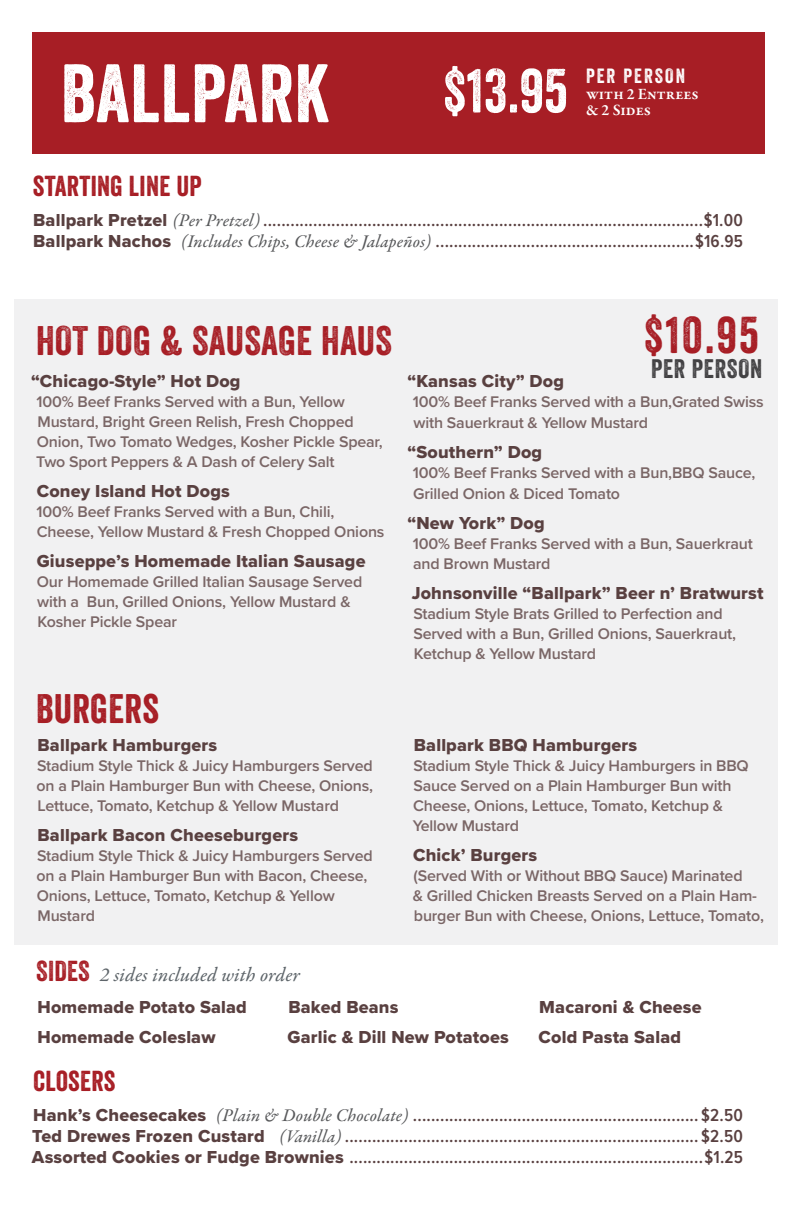
<style>
.page{position:relative;width:792px;height:1224px;background:#fff}
.page>*{position:absolute;margin:0;border:0;box-sizing:border-box;transform-origin:0 0}
.t1{font:80px "Veneer";letter-spacing:.01em;color:#fff}
.t2{font:60px "Veneer";color:#fff}
.t3{font:50px "Veneer";color:#a71e25}
.t4{font:40px "Veneer";letter-spacing:.01em;color:#a71e25}
.t5{font:28px "Veneer";letter-spacing:.01em;color:#a71e25}
.t6{font:26px "Veneer";letter-spacing:.025em;color:#414042}
.t7{font:20px "Garamond Premr Pro Med It";letter-spacing:.01em;color:#5e656a}
.t8{font:20px "Veneer";letter-spacing:.1em;color:#fff}
.t9{font:600 18px "Proxima Nova Cond";letter-spacing:.01em;color:#594040}
.t10{font:18px/30px "Proxima Nova Extrabld";letter-spacing:.01em;color:#594040}
.t11{font:600 16px/20px "Proxima Nova";letter-spacing:-.01em;color:#7a6666}
.t12{font:600 16px "Garamond Premr Pro";color:#fff}
.s1{font-family:"Proxima Nova Extrabld";font-weight:400}
.s2{font-family:"Garamond Premr Pro Med It";font-weight:400;color:#58595b}
.s3{font-family:"Veneer";font-size:28px;color:#a71e25}
</style>
<div class="page">
<div style="left:15px;top:299px;width:763px;height:645px;background:#f1f1f2"></div>
<div style="left:32px;top:32px;width:733px;height:121px;background:#a71e25"></div>
<h1 class="t1" style="left:61px;top:45px;width:270px">BALLPARK</h1>
<h2 class="t2" style="left:443px;top:54px;width:126px">$13.95</h2>
<p class="t8" style="left:586px;top:63px;width:101px">PER PERSON</p>
<p class="t12" style="left:586px;top:84px;width:114px">with 2 Entrees</p>
<p class="t12" style="left:586px;top:100px;width:67px">&amp; 2 Sides</p>
<h3 class="t5" style="left:33px;top:169px;width:171px">STARTING LINE UP</h3>
<p class="t9" style="left:33px;top:207px;width:233px"><span class="s1">Ballpark Pretzel</span> <span class="s2">(Per Pretzel)</span>..................................................................................................</p>
<p class="t9" style="left:704px;top:207px;width:41px">$1.00</p>
<p class="t9" style="left:33px;top:228px;width:404px"><span class="s1">Ballpark Nachos</span> <span class="s2">(Includes Chips, Cheese &amp; Jalapeños)</span>..........................................................</p>
<p class="t9" style="left:695px;top:228px;width:49px">$16.95</p>
<h3 class="t4" style="left:36px;top:316px;width:357px">HOT DOG &amp; SAUSAGE HAUS</h3>
<p class="t10" style="left:31px;top:365px;width:211px">“Chicago-Style” Hot Dog</p>
<p class="t11" style="left:36px;top:391px;width:348px">100% Beef Franks Served with a Bun, Yellow Mustard, Bright Green Relish, Fresh Chopped Onion, Two Tomato Wedges, Kosher Pickle Spear, Two Sport Peppers &amp; A Dash of Celery Salt</p>
<p class="t10" style="left:37px;top:475px;width:195px">Coney Island Hot Dogs</p>
<p class="t11" style="left:36px;top:501px;width:350px">100% Beef Franks Served with a Bun, Chili,<br>Cheese, Yellow Mustard &amp; Fresh Chopped Onions</p>
<p class="t10" style="left:37px;top:545px;width:330px">Giuseppe’s Homemade Italian Sausage</p>
<p class="t11" style="left:37px;top:571px;width:327px">Our Homemade Grilled Italian Sausage Served with a Bun, Grilled Onions, Yellow Mustard &amp;<br>Kosher Pickle Spear</p>
<h3 class="t4" style="left:36px;top:684px;width:124px">BURGERS</h3>
<p class="t10" style="left:38px;top:729px;width:181px">Ballpark Hamburgers</p>
<p class="t11" style="left:37px;top:755px;width:338px;text-align:justify">Stadium Style Thick &amp; Juicy Hamburgers Served on a Plain Hamburger Bun with Cheese, Onions, Lettuce, Tomato, Ketchup &amp; Yellow Mustard</p>
<p class="t10" style="left:38px;top:819px;width:262px">Ballpark Bacon Cheeseburgers</p>
<p class="t11" style="left:37px;top:845px;width:338px">Stadium Style Thick &amp; Juicy Hamburgers Served on a Plain Hamburger Bun with Bacon, Cheese, Onions, Lettuce, Tomato, Ketchup &amp; Yellow Mustard</p>
<p class="t7" style="left:36px;top:962px;width:265px"><span class="s3">SIDES</span> 2 sides included with order</p>
<h3 class="t3" style="left:644px;top:304px;width:116px">$10.95</h3>
<h3 class="t6" style="left:651px;top:352px;width:113px">PER PERSON</h3>
<p class="t10" style="left:407px;top:365px;width:158px">“Kansas City” Dog</p>
<p class="t11" style="left:413px;top:390px;width:352px;line-height:21px">100% Beef Franks Served with a Bun,Grated Swiss with Sauerkraut &amp; Yellow Mustard</p>
<p class="t10" style="left:407px;top:436px;width:136px">“Southern” Dog</p>
<p class="t11" style="left:413px;top:461px;width:344px;line-height:21px">100% Beef Franks Served with a Bun,BBQ Sauce,<br>Grilled Onion &amp; Diced Tomato</p>
<p class="t10" style="left:407px;top:507px;width:139px">“New York” Dog</p>
<p class="t11" style="left:413px;top:533px;width:342px">100% Beef Franks Served with a Bun, Sauerkraut and Brown Mustard</p>
<p class="t10" style="left:412px;top:577px;width:353px">Johnsonville “Ballpark” Beer n’ Bratwurst</p>
<p class="t11" style="left:413px;top:603px;width:324px">Stadium Style Brats Grilled to Perfection and<br>Served with a Bun, Grilled Onions, Sauerkraut,<br>Ketchup &amp; Yellow Mustard</p>
<p class="t10" style="left:414px;top:729px;width:225px">Ballpark BBQ Hamburgers</p>
<p class="t11" style="left:413px;top:755px;width:338px">Stadium Style Thick &amp; Juicy Hamburgers in BBQ Sauce Served on a Plain Hamburger Bun with Cheese, Onions, Lettuce, Tomato, Ketchup &amp; Yellow Mustard</p>
<p class="t10" style="left:413px;top:839px;width:126px">Chick’ Burgers</p>
<p class="t11" style="left:413px;top:865px;width:353px">(Served With or Without BBQ Sauce) Marinated<br>&amp; Grilled Chicken Breasts Served on a Plain Ham&shy;burger Bun with Cheese, Onions, Lettuce, Tomato,</p>
<p class="t10" style="left:38px;top:992px;width:211px">Homemade Potato Salad<br>Homemade Coleslaw</p>
<p class="t10" style="left:288px;top:992px;width:223px">Baked Beans<br>Garlic &amp; Dill New Potatoes</p>
<p class="t10" style="left:539px;top:992px;width:165px">Macaroni &amp; Cheese<br>Cold Pasta Salad</p>
<h3 class="t5" style="left:34px;top:1064px;width:83px">CLOSERS</h3>
<p class="t9" style="left:33px;top:1102px;width:382px"><span class="s1">Hank’s Cheesecakes</span> <span class="s2">(Plain &amp; Double Chocolate)</span>................................................................</p>
<p class="t9" style="left:701px;top:1102px;width:43px">$2.50</p>
<p class="t9" style="left:32px;top:1123px;width:315px"><span class="s1">Ted Drewes Frozen Custard</span> <span class="s2">(Vanilla)</span>...............................................................................</p>
<p class="t9" style="left:701px;top:1123px;width:43px">$2.50</p>
<p class="t9" style="left:32px;top:1144px;width:323px"><span class="s1">Assorted Cookies or Fudge Brownies</span> ...............................................................................</p>
<p class="t9" style="left:705px;top:1144px;width:40px">$1.25</p>
</div>
